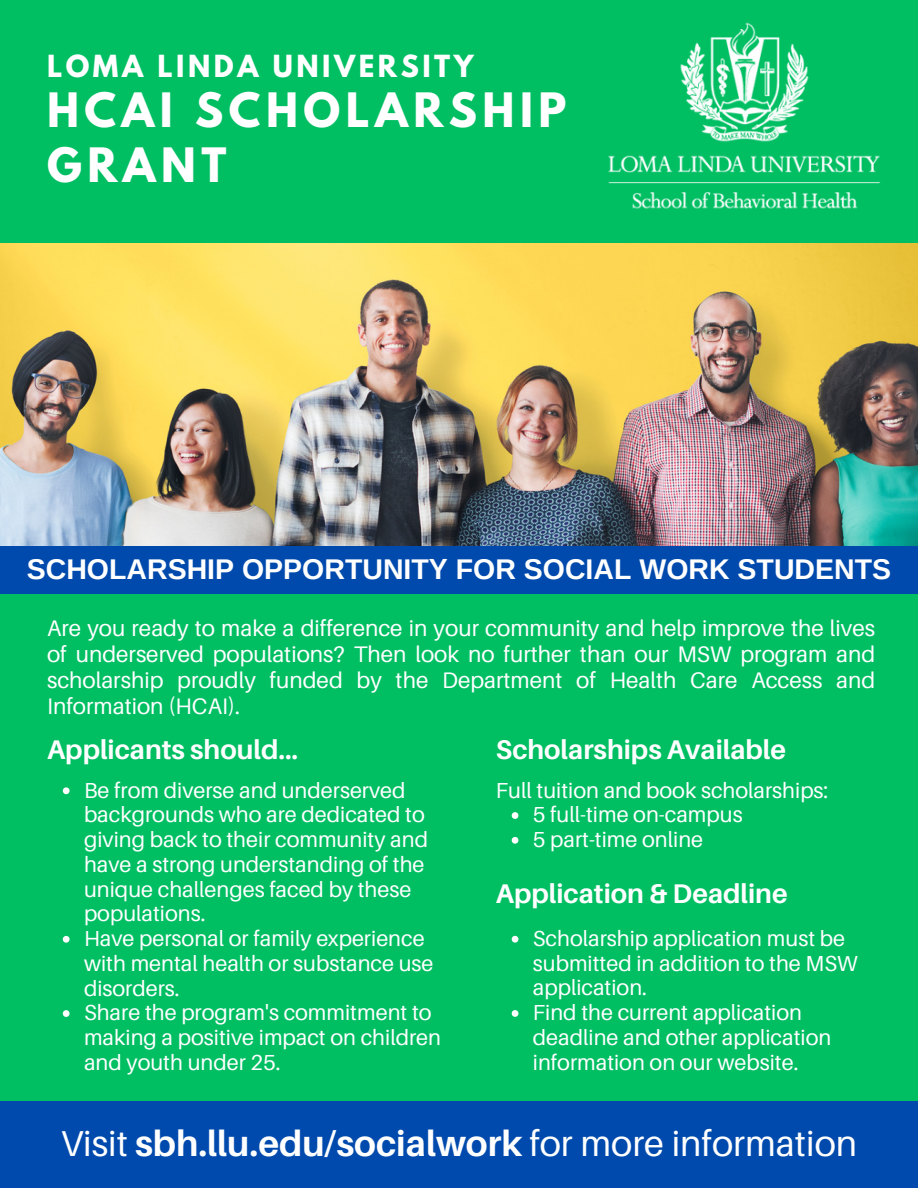
<style>
.page{position:relative;width:918px;height:1188px;background:#00bf63}
.page>*{position:absolute;margin:0;border:0;box-sizing:border-box;transform-origin:0 0}
.t1{font:700 42px/55.2px "League Spartan";letter-spacing:.13em;color:#fff}
.t2{font:36px "Aileron";color:#fff}
.t3{font:700 28.5px "Arimo";color:#fff}
.t4{font:700 27px "Aileron";color:#fff}
.t5{font:700 27px "League Spartan";letter-spacing:.13em;color:#fff}
.t6{font:22.5px/25.8px "Aileron";color:#fff;text-align:justify}
.t7{font:21.75px/24.8px "Aileron";color:#fff}
.s1{font-weight:700}
</style>
<div class="page">
<img style="left:608px;top:22px;width:273px;height:187px">
<div style="left:0;top:1101px;width:918px;height:87px;background:#004aad"></div>
<img style="left:0;top:243px;width:918px;height:303px">
<div style="left:0;top:546px;width:918px;height:48px;background:#004aad"></div>
<svg style="left:63px;top:787px;width:7px;height:7px"></svg>
<svg style="left:63px;top:936px;width:7px;height:7px"></svg>
<svg style="left:63px;top:1010px;width:7px;height:7px"></svg>
<svg style="left:512px;top:812px;width:6px;height:7px"></svg>
<svg style="left:512px;top:837px;width:6px;height:7px"></svg>
<svg style="left:512px;top:936px;width:6px;height:7px"></svg>
<svg style="left:512px;top:1010px;width:6px;height:7px"></svg>
<p class="t5" style="left:47px;top:53px;width:428px">LOMA LINDA UNIVERSITY</p>
<p class="t1" style="left:47px;top:87px;width:521px">HCAI SCHOLARSHIP<br>GRANT</p>
<p class="t3" style="left:27px;top:553px;width:866px">SCHOLARSHIP OPPORTUNITY FOR SOCIAL WORK STUDENTS</p>
<p class="t6" style="left:47px;top:615px;width:830px">Are you ready to make a difference in your community and help improve the lives of underserved populations? Then look no further than our MSW program and scholarship proudly funded by the Department of Health Care Access and Information (HCAI).</p>
<p class="t4" style="left:47px;top:733px;width:253px">Applicants should...</p>
<p class="t7" style="left:84px;top:777px;width:346px">Be from diverse and underserved backgrounds who are dedicated to giving back to their community and have a strong understanding of the unique challenges faced by these populations.</p>
<p class="t7" style="left:84px;top:926px;width:351px">Have personal or family experience with mental health or substance use disorders.</p>
<p class="t7" style="left:84px;top:1000px;width:359px">Share the program's commitment to making a positive impact on children and youth under 25.</p>
<p class="t4" style="left:496px;top:733px;width:292px">Scholarships Available</p>
<p class="t7" style="left:496px;top:777px;width:334px">Full tuition and book scholarships:</p>
<p class="t7" style="left:533px;top:802px;width:211px">5 full-time on-campus</p>
<p class="t7" style="left:533px;top:827px;width:172px">5 part-time online</p>
<p class="t4" style="left:496px;top:877px;width:293px">Application &amp; Deadline</p>
<p class="t7" style="left:533px;top:926px;width:326px">Scholarship application must be submitted in addition to the MSW application.</p>
<p class="t7" style="left:533px;top:1000px;width:300px">Find the current application deadline and other application information on our website.</p>
<p class="t2" style="left:61px;top:1121px;width:798px">Visit <span class="s1">sbh.llu.edu/socialwork</span> for more information</p>
</div>
